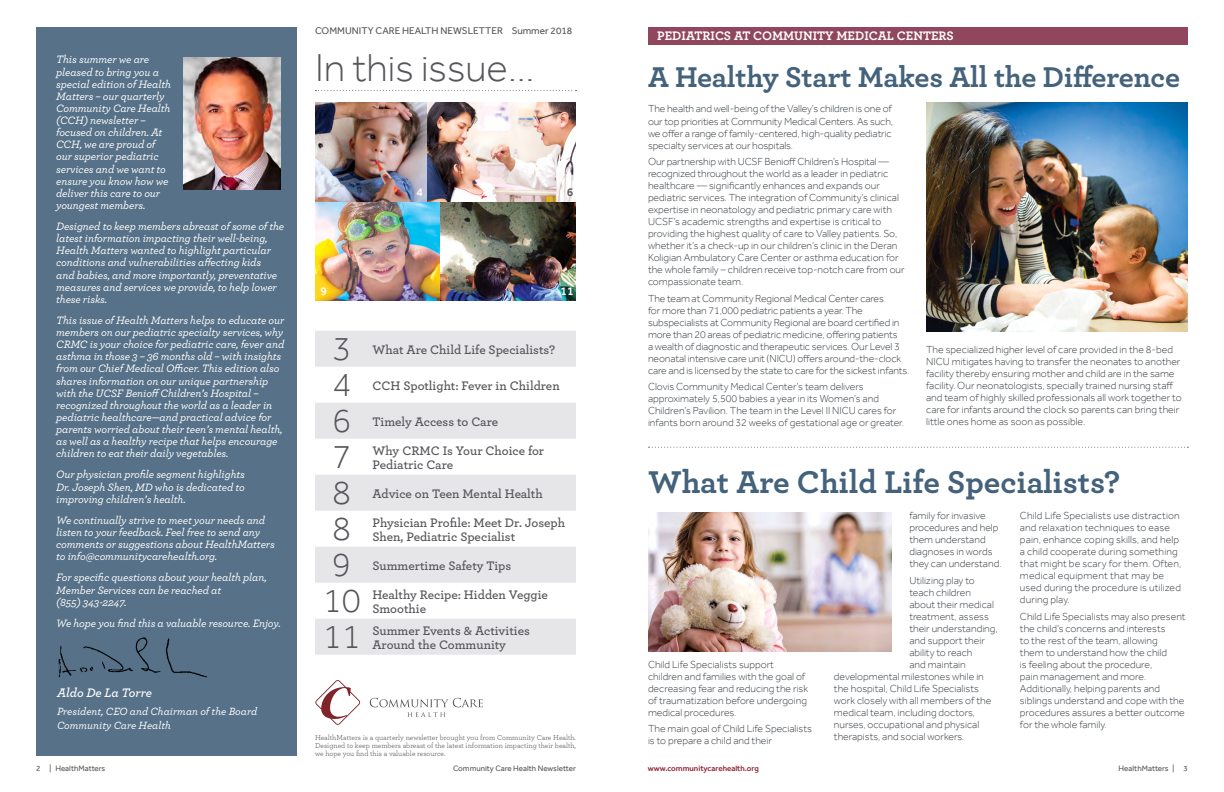
<style>
.page{position:relative;width:1224px;height:792px;background:#fff}
.page>*{position:absolute;margin:0;border:0;box-sizing:border-box;transform-origin:0 0}
.t1{font:300 40px "Effra";color:#55565a}
.t2{font:300 35px "Effra";color:#55565a}
.t3{font:700 33px "Archer";color:#44627b}
.t4{font:700 30px "Archer";letter-spacing:-.005em;color:#44627b}
.t5{font:600 13px/14px "Archer";color:#55565a}
.t6{font:700 13px "Archer";color:#fff}
.t7{font:italic 600 13px "Archer";letter-spacing:-.005em;color:#fff}
.t8{font:500 12px "Effra";color:#fff}
.t9{font:500 12px "Effra";color:#55565a}
.t10{font:italic 500 11.2px/12.1px "Archer";letter-spacing:-.01em;color:#fff}
.t11{font:italic 500 11px/13.5px "Archer";color:#fff}
.t12{font:300 10.5px/12px "Effra";color:#373d42}
.t13{font:10px "Effra";color:#55565a}
.t14{font:8px "Effra";color:#55565a}
.t15{font:500 8px "Effra";color:#8c2232}
.t16{font:7.5px/8px "Archer";letter-spacing:-.01em;color:#55565a;text-align:justify}
</style>
<div class="page">
<svg style="left:315px;top:680px;width:45px;height:45px"></svg>
<svg style="left:370px;top:698px;width:113px;height:19px"></svg>
<svg style="left:316px;top:90px;width:261px;height:1px"></svg>
<div style="left:36px;top:27px;width:261px;height:729px;background:#577288"></div>
<img style="left:58px;top:637px;width:150px;height:41px">
<svg style="left:315px;top:331px;width:261px;height:324px;fill:#e6e6e9"></svg>
<img style="left:315px;top:103px;width:125px;height:198px">
<img style="left:440px;top:202px;width:136px;height:99px">
<img style="left:184px;top:58px;width:97px;height:131px">
<img style="left:427px;top:103px;width:149px;height:99px">
<img style="left:648px;top:512px;width:243px;height:140px">
<div style="left:648px;top:27px;width:540px;height:18px;background:#90465d"></div>
<svg style="left:648px;top:447px;width:541px;height:1px"></svg>
<img style="left:926px;top:103px;width:262px;height:229px">
<p class="t10" style="left:56px;top:53px;width:116px">This summer we are pleased to bring you a special edition of Health<br>Matters – our quarterly<br>Community Care Health (CCH) newsletter – focused on children. At<br>CCH, we are proud of our superior pediatric services and we want to ensure you know how we deliver this care to our youngest members.</p>
<p class="t10" style="left:56px;top:220px;width:230px">Designed to keep members abreast of some of the latest information impacting their well-being, Health Matters wanted to highlight particular conditions and vulnerabilities affecting kids<br>and babies, and more importantly, preventative measures and services we provide, to help lower these risks.</p>
<p class="t10" style="left:56px;top:313px;width:230px">This issue of Health Matters helps to educate our members on our pediatric specialty services, why CRMC is your choice for pediatric care, fever and asthma in those 3 – 36 months old – with insights from our Chief Medical Officer. This edition also shares information on our unique partnership with the UCSF Benioff Children’s Hospital – recognized throughout the world as a leader in pediatric healthcare—and practical advice for parents worried about their teen’s mental health, as well as a healthy recipe that helps encourage children to eat their daily vegetables.</p>
<p class="t10" style="left:56px;top:468px;width:190px;text-align:justify">Our physician profile segment highlights Dr. Joseph Shen, MD who is dedicated to improving children’s health.</p>
<p class="t10" style="left:56px;top:513px;width:220px">We continually strive to meet your needs and listen to your feedback. Feel free to send any comments or suggestions about HealthMatters to info@communitycarehealth.org.</p>
<p class="t10" style="left:56px;top:571px;width:212px">For specific questions about your health plan,<br>Member Services can be reached at<br>(855) 343-2247.</p>
<p class="t10" style="left:56px;top:616px;width:226px">We hope you find this a valuable resource. Enjoy.</p>
<p class="t7" style="left:57px;top:683px;width:97px">Aldo De La Torre</p>
<p class="t11" style="left:57px;top:704px;width:202px">President, CEO and Chairman of the Board<br>Community Care Health</p>
<p class="t13" style="left:315px;top:24px;width:259px">COMMUNITY CARE HEALTH NEWSLETTER Summer 2018</p>
<h1 class="t1" style="left:315px;top:44px;width:221px">In this issue…</h1>
<p class="t8" style="left:320px;top:284px;width:8px">9</p>
<p class="t8" style="left:417px;top:185px;width:8px">4</p>
<p class="t9" style="left:567px;top:185px;width:8px">6</p>
<p class="t8" style="left:561px;top:284px;width:15px">11</p>
<h2 class="t2" style="left:333px;top:328px;width:19px">3</h2>
<p class="t5" style="left:372px;top:342px;width:184px">What Are Child Life Specialists?</p>
<h2 class="t2" style="left:333px;top:364px;width:20px">4</h2>
<p class="t5" style="left:372px;top:378px;width:189px">CCH Spotlight: Fever in Children</p>
<h2 class="t2" style="left:332px;top:400px;width:21px">6</h2>
<p class="t5" style="left:372px;top:414px;width:127px">Timely Access to Care</p>
<h2 class="t2" style="left:332px;top:436px;width:21px">7</h2>
<p class="t5" style="left:372px;top:443px;width:173px">Why CRMC Is Your Choice for<br>Pediatric Care</p>
<h2 class="t2" style="left:332px;top:472px;width:21px">8</h2>
<p class="t5" style="left:372px;top:486px;width:172px">Advice on Teen Mental Health</p>
<h2 class="t2" style="left:332px;top:508px;width:21px">8</h2>
<p class="t5" style="left:372px;top:515px;width:194px">Physician Profile: Meet Dr. Joseph<br>Shen, Pediatric Specialist</p>
<h2 class="t2" style="left:332px;top:544px;width:21px">9</h2>
<p class="t5" style="left:372px;top:558px;width:140px">Summertime Safety Tips</p>
<h2 class="t2" style="left:323px;top:580px;width:40px">10</h2>
<p class="t5" style="left:372px;top:587px;width:177px">Healthy Recipe: Hidden Veggie<br>Smoothie</p>
<h2 class="t2" style="left:323px;top:616px;width:40px">11</h2>
<p class="t5" style="left:372px;top:623px;width:159px">Summer Events &amp; Activities<br>Around the Community</p>
<p class="t16" style="left:315px;top:733px;width:262px">HealthMatters is a quarterly newsletter brought you from Community Care Health.<br>Designed to keep members abreast of the latest information impacting their health, we hope you find this a valuable resource.</p>
<p class="t14" style="left:50px;top:764px;width:57px">| HealthMatters</p>
<p class="t14" style="left:36px;top:764px;width:6px">2</p>
<p class="t14" style="left:453px;top:764px;width:124px">Community Care Health Newsletter</p>
<p class="t6" style="left:657px;top:25px;width:298px">PEDIATRICS AT COMMUNITY MEDICAL CENTERS</p>
<h3 class="t4" style="left:648px;top:53px;width:534px">A Healthy Start Makes All the Difference</h3>
<p class="t12" style="left:648px;top:103px;width:247px">The health and well-being of the Valley’s children is one of our top priorities at Community Medical Centers. As such, we offer a range of family-centered, high-quality pediatric specialty services at our hospitals.</p>
<p class="t12" style="left:648px;top:155px;width:258px">Our partnership with UCSF Benioff Children’s Hospital — recognized throughout the world as a leader in pediatric healthcare — significantly enhances and expands our pediatric services. The integration of Community’s clinical expertise in neonatology and pediatric primary care with UCSF’s academic strengths and expertise is critical to providing the highest quality of care to Valley patients. So, whether it’s a check-up in our children’s clinic in the Deran Koligian Ambulatory Care Center or asthma education for the whole family – children receive top-notch care from our compassionate team.</p>
<p class="t12" style="left:648px;top:292px;width:263px">The team at Community Regional Medical Center cares<br>for more than 71,000 pediatric patients a year. The subspecialists at Community Regional are board certified in more than 20 areas of pediatric medicine, offering patients<br>a wealth of diagnostic and therapeutic services. Our Level 3 neonatal intensive care unit (NICU) offers around-the-clock care and is licensed by the state to care for the sickest infants.</p>
<p class="t12" style="left:648px;top:380px;width:257px">Clovis Community Medical Center’s team delivers approximately 5,500 babies a year in its Women’s and Children’s Pavilion. The team in the Level II NICU cares for infants born around 32 weeks of gestational age or greater.</p>
<p class="t12" style="left:926px;top:343px;width:257px">The specialized higher level of care provided in the 8-bed NICU mitigates having to transfer the neonates to another facility thereby ensuring mother and child are in the same facility. Our neonatologists, specially trained nursing staff and team of highly skilled professionals all work together to care for infants around the clock so parents can bring their little ones home as soon as possible.</p>
<h3 class="t3" style="left:648px;top:456px;width:474px">What Are Child Life Specialists?</h3>
<p class="t12" style="left:648px;top:658px;width:162px">Child Life Specialists support children and families with the goal of decreasing fear and reducing the risk of traumatization before undergoing medical procedures.</p>
<p class="t12" style="left:648px;top:723px;width:165px">The main goal of Child Life Specialists is to prepare a child and their</p>
<p class="t12" style="left:909px;top:510px;width:94px">family for invasive procedures and help them understand diagnoses in words they can understand.</p>
<p class="t12" style="left:909px;top:574px;width:67px">Utilizing play to</p>
<p class="t12" style="left:909px;top:586px;width:63px">teach children</p>
<p class="t12" style="left:909px;top:598px;width:86px">about their medical</p>
<p class="t12" style="left:909px;top:610px;width:81px">treatment, assess</p>
<p class="t12" style="left:909px;top:622px;width:90px">their understanding,</p>
<p class="t12" style="left:909px;top:634px;width:77px">and support their</p>
<p class="t12" style="left:909px;top:646px;width:65px">ability to reach</p>
<p class="t12" style="left:909px;top:658px;width:58px">and maintain</p>
<p class="t12" style="left:834px;top:670px;width:151px">developmental milestones while in</p>
<p class="t12" style="left:834px;top:682px;width:146px">the hospital, Child Life Specialists</p>
<p class="t12" style="left:834px;top:694px;width:159px">work closely with all members of the</p>
<p class="t12" style="left:834px;top:706px;width:142px">medical team, including doctors,</p>
<p class="t12" style="left:834px;top:718px;width:147px">nurses, occupational and physical</p>
<p class="t12" style="left:834px;top:730px;width:132px">therapists, and social workers.</p>
<p class="t12" style="left:1020px;top:510px;width:163px">Child Life Specialists use distraction and relaxation techniques to ease pain, enhance coping skills, and help a child cooperate during something that might be scary for them. Often, medical equipment that may be used during the procedure is utilized during play.</p>
<p class="t12" style="left:1020px;top:610px;width:167px">Child Life Specialists may also present the child’s concerns and interests<br>to the rest of the team, allowing<br>them to understand how the child<br>is feeling about the procedure,<br>pain management and more.<br>Additionally, helping parents and siblings understand and cope with the procedures assures a better outcome for the whole family.</p>
<p class="t15" style="left:648px;top:764px;width:112px">www.communitycarehealth.org</p>
<p class="t14" style="left:1119px;top:764px;width:71px">HealthMatters | 3</p>
</div>
